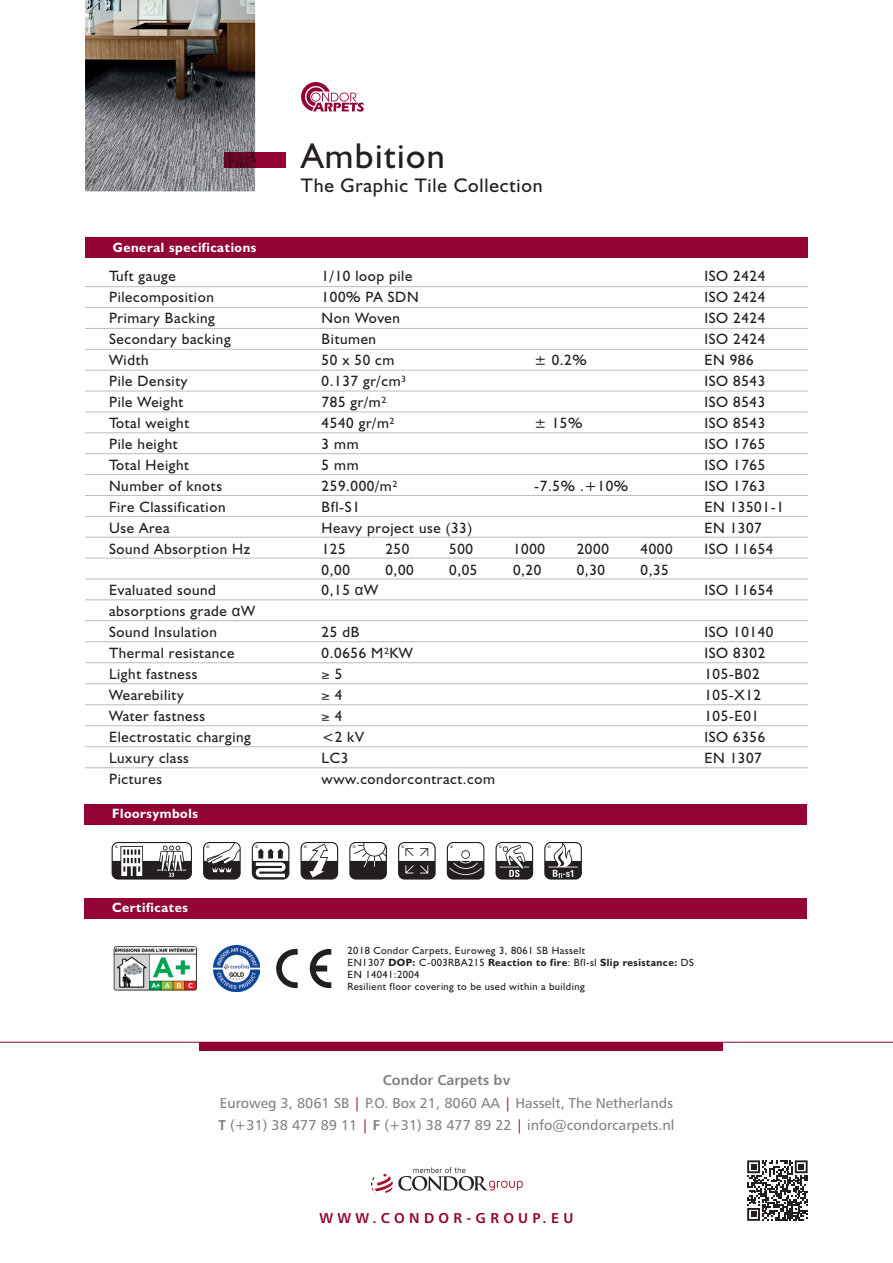
<style>
.page{position:relative;width:893px;height:1263px;background:#fff}
.page>*{position:absolute;margin:0;border:0;box-sizing:border-box;transform-origin:0 0}
.t1{font:36px "Humanist 521 BT";letter-spacing:.04em;color:#231f20}
.t2{font:19.8px "Humanist 521 BT";letter-spacing:.04em;color:#231f20}
.t3{font:15px/21px "Humanist 521 BT";letter-spacing:.04em;color:#231f20}
.t4{font:14.25px/22.5px "Humanist 777 BT Roman B";color:#808083}
.t5{font:14.25px "Humanist 777 BT Bold B";letter-spacing:.3em;color:#930336}
.t6{font:14.25px "Humanist 777 BT Bold B";color:#808083}
.t7{font:700 13.5px "Humanist 521 BT";letter-spacing:.04em;color:#fff}
.t8{font:10.5px/12px "Humanist 521 BT";letter-spacing:.04em;color:#231f20}
.s1{font-family:"Arial"}
.s2{font-weight:700}
.s3{font-family:"Myriad Pro";color:#930336}
.s4{font-family:"Humanist 777 BT Bold B"}
</style>
<div class="page">
<div style="left:199px;top:1042px;width:523px;height:9px;background:#930336"></div>
<hr style="left:85px;top:804px;width:723px;height:1px;background:#bcbbbf">
<hr style="left:85px;top:495px;width:723px;height:1px;background:#bcbbbf">
<hr style="left:85px;top:412px;width:723px;height:1px;background:#bcbbbf">
<hr style="left:85px;top:662px;width:723px;height:1px;background:#bcbbbf">
<hr style="left:85px;top:767px;width:723px;height:1px;background:#bcbbbf">
<hr style="left:85px;top:328px;width:723px;height:1px;background:#bcbbbf">
<hr style="left:85px;top:579px;width:723px;height:1px;background:#bcbbbf">
<hr style="left:85px;top:746px;width:723px;height:1px;background:#bcbbbf">
<hr style="left:85px;top:286px;width:723px;height:1px;background:#bcbbbf">
<hr style="left:85px;top:537px;width:723px;height:1px;background:#bcbbbf">
<hr style="left:85px;top:453px;width:723px;height:1px;background:#bcbbbf">
<hr style="left:85px;top:704px;width:723px;height:1px;background:#bcbbbf">
<hr style="left:85px;top:370px;width:723px;height:1px;background:#bcbbbf">
<hr style="left:85px;top:620px;width:723px;height:1px;background:#bcbbbf">
<hr style="left:85px;top:516px;width:723px;height:1px;background:#bcbbbf">
<hr style="left:85px;top:433px;width:723px;height:1px;background:#bcbbbf">
<hr style="left:85px;top:683px;width:723px;height:1px;background:#bcbbbf">
<hr style="left:85px;top:349px;width:723px;height:1px;background:#bcbbbf">
<hr style="left:85px;top:600px;width:723px;height:1px;background:#bcbbbf">
<hr style="left:85px;top:307px;width:723px;height:1px;background:#bcbbbf">
<hr style="left:85px;top:558px;width:723px;height:1px;background:#bcbbbf">
<hr style="left:85px;top:474px;width:723px;height:1px;background:#bcbbbf">
<hr style="left:85px;top:725px;width:723px;height:1px;background:#bcbbbf">
<hr style="left:85px;top:391px;width:723px;height:1px;background:#bcbbbf">
<hr style="left:85px;top:641px;width:723px;height:1px;background:#bcbbbf">
<hr style="left:0;top:1042px;width:893px;height:1px;background:#930336">
<svg style="left:747px;top:1160px;width:61px;height:61px"></svg>
<svg style="left:371px;top:1167px;width:152px;height:27px"></svg>
<div style="left:85px;top:237px;width:723px;height:21px;background:#930336"></div>
<div style="left:84px;top:804px;width:723px;height:21px;background:#930336"></div>
<div style="left:84px;top:898px;width:723px;height:21px;background:#930336"></div>
<img style="left:213px;top:945px;width:47px;height:47px">
<img style="left:113px;top:946px;width:84px;height:45px">
<svg style="left:276px;top:949px;width:22px;height:39px"></svg>
<svg style="left:310px;top:949px;width:21px;height:39px"></svg>
<svg style="left:301px;top:82px;width:63px;height:30px"></svg>
<img style="left:85px;top:0;width:170px;height:191px">
<div style="left:255px;top:152px;width:31px;height:16px;background:#930336"></div>
<img style="left:225px;top:152px;width:30px;height:16px">
<p class="t7" style="left:113px;top:239px;width:145px">General specifications</p>
<h1 class="t1" style="left:301px;top:133px;width:145px">Ambition</h1>
<h2 class="t2" style="left:301px;top:173px;width:243px">The Graphic Tile Collection</h2>
<p class="t3" style="left:109px;top:265px;width:68px">Tuft gauge</p>
<p class="t3" style="left:322px;top:265px;width:92px">1/10 loop pile</p>
<p class="t3" style="left:704px;top:265px;width:62px">ISO 2424</p>
<p class="t3" style="left:109px;top:286px;width:106px">Pilecomposition</p>
<p class="t3" style="left:322px;top:286px;width:99px">100% PA SDN</p>
<p class="t3" style="left:704px;top:286px;width:62px">ISO 2424</p>
<p class="t3" style="left:109px;top:307px;width:107px">Primary Backing</p>
<p class="t3" style="left:322px;top:307px;width:80px">Non Woven</p>
<p class="t3" style="left:704px;top:307px;width:62px">ISO 2424</p>
<p class="t3" style="left:109px;top:328px;width:123px">Secondary backing</p>
<p class="t3" style="left:322px;top:328px;width:56px">Bitumen</p>
<p class="t3" style="left:704px;top:328px;width:62px">ISO 2424</p>
<p class="t3" style="left:109px;top:349px;width:41px">Width</p>
<p class="t3" style="left:322px;top:349px;width:74px">50 x 50 cm</p>
<p class="t3" style="left:534px;top:349px;width:54px">± 0.2%</p>
<p class="t3" style="left:704px;top:349px;width:51px">EN 986</p>
<p class="t3" style="left:109px;top:370px;width:80px">Pile Density</p>
<p class="t3" style="left:322px;top:370px;width:86px">0.137 gr/cm³</p>
<p class="t3" style="left:704px;top:370px;width:62px">ISO 8543</p>
<p class="t3" style="left:109px;top:391px;width:76px">Pile Weight</p>
<p class="t3" style="left:322px;top:391px;width:66px">785 gr/m²</p>
<p class="t3" style="left:704px;top:391px;width:62px">ISO 8543</p>
<p class="t3" style="left:109px;top:412px;width:82px">Total weight</p>
<p class="t3" style="left:322px;top:412px;width:74px">4540 gr/m²</p>
<p class="t3" style="left:534px;top:412px;width:50px">± 15%</p>
<p class="t3" style="left:704px;top:412px;width:62px">ISO 8543</p>
<p class="t3" style="left:109px;top:433px;width:70px">Pile height</p>
<p class="t3" style="left:322px;top:433px;width:38px">3 mm</p>
<p class="t3" style="left:704px;top:433px;width:62px">ISO 1765</p>
<p class="t3" style="left:109px;top:454px;width:81px">Total Height</p>
<p class="t3" style="left:322px;top:454px;width:38px">5 mm</p>
<p class="t3" style="left:704px;top:454px;width:62px">ISO 1765</p>
<p class="t3" style="left:109px;top:475px;width:114px">Number of knots</p>
<p class="t3" style="left:322px;top:475px;width:77px">259.000/m²</p>
<p class="t3" style="left:534px;top:475px;width:95px">-7.5% .+10%</p>
<p class="t3" style="left:704px;top:475px;width:62px">ISO 1763</p>
<p class="t3" style="left:109px;top:496px;width:118px">Fire Classification</p>
<p class="t3" style="left:322px;top:496px;width:40px">Bfl-S1</p>
<p class="t3" style="left:704px;top:496px;width:81px">EN 13501-1</p>
<p class="t3" style="left:109px;top:517px;width:62px">Use Area</p>
<p class="t3" style="left:322px;top:517px;width:152px">Heavy project use (33)</p>
<p class="t3" style="left:704px;top:517px;width:59px">EN 1307</p>
<p class="t3" style="left:109px;top:538px;width:143px">Sound Absorption Hz</p>
<p class="t3" style="left:322px;top:538px;width:25px">125</p>
<p class="t3" style="left:385px;top:538px;width:25px">250</p>
<p class="t3" style="left:449px;top:538px;width:25px">500</p>
<p class="t3" style="left:513px;top:538px;width:34px">1000</p>
<p class="t3" style="left:577px;top:538px;width:34px">2000</p>
<p class="t3" style="left:641px;top:538px;width:34px">4000</p>
<p class="t3" style="left:704px;top:538px;width:71px">ISO 11654</p>
<p class="t3" style="left:322px;top:559px;width:30px">0,00</p>
<p class="t3" style="left:385px;top:559px;width:30px">0,00</p>
<p class="t3" style="left:449px;top:559px;width:30px">0,05</p>
<p class="t3" style="left:513px;top:559px;width:30px">0,20</p>
<p class="t3" style="left:577px;top:559px;width:30px">0,30</p>
<p class="t3" style="left:641px;top:559px;width:30px">0,35</p>
<p class="t3" style="left:109px;top:579px;width:108px">Evaluated sound</p>
<p class="t3" style="left:322px;top:579px;width:58px">0,15 <span class="s1">α</span>W</p>
<p class="t3" style="left:704px;top:579px;width:71px">ISO 11654</p>
<p class="t3" style="left:109px;top:600px;width:147px">absorptions grade <span class="s1">α</span>W<br>Sound Insulation</p>
<p class="t3" style="left:322px;top:621px;width:39px">25 dB</p>
<p class="t3" style="left:704px;top:621px;width:71px">ISO 10140</p>
<p class="t3" style="left:109px;top:642px;width:127px">Thermal resistance</p>
<p class="t3" style="left:322px;top:642px;width:93px">0.0656 M²KW</p>
<p class="t3" style="left:704px;top:642px;width:62px">ISO 8302</p>
<p class="t3" style="left:109px;top:663px;width:90px">Light fastness</p>
<p class="t3" style="left:322px;top:663px;width:22px">≥ 5</p>
<p class="t3" style="left:704px;top:663px;width:57px">105-B02</p>
<p class="t3" style="left:109px;top:684px;width:76px">Wearebility</p>
<p class="t3" style="left:322px;top:684px;width:22px">≥ 4</p>
<p class="t3" style="left:704px;top:684px;width:58px">105-X12</p>
<p class="t3" style="left:109px;top:705px;width:97px">Water fastness</p>
<p class="t3" style="left:322px;top:705px;width:22px">≥ 4</p>
<p class="t3" style="left:704px;top:705px;width:56px">105-E01</p>
<p class="t3" style="left:109px;top:726px;width:143px">Electrostatic charging</p>
<p class="t3" style="left:322px;top:726px;width:44px">&lt;2 kV</p>
<p class="t3" style="left:704px;top:726px;width:62px">ISO 6356</p>
<p class="t3" style="left:109px;top:747px;width:81px">Luxury class</p>
<p class="t3" style="left:322px;top:747px;width:28px">LC3</p>
<p class="t3" style="left:704px;top:747px;width:59px">EN 1307</p>
<p class="t3" style="left:109px;top:768px;width:54px">Pictures</p>
<p class="t3" style="left:322px;top:768px;width:175px">www.condorcontract.com</p>
<p class="t7" style="left:112px;top:805px;width:87px">Floorsymbols</p>
<p class="t7" style="left:112px;top:899px;width:77px">Certificates</p>
<p class="t8" style="left:348px;top:944px;width:348px">2018 Condor Carpets, Euroweg 3, 8061 SB Hasselt<br>EN1307 <span class="s2">DOP:</span> C-003RBA215 <span class="s2">Reaction to fire</span>: Bfl-sl <span class="s2">Slip resistance:</span> DS EN 14041:2004<br>Resilient floor covering to be used within a building</p>
<p class="t6" style="left:383px;top:1071px;width:129px">Condor Carpets bv</p>
<p class="t4" style="left:218px;top:1091px;width:458px">Euroweg 3, 8061 SB <span class="s3">|</span> P.O. Box 21, 8060 AA <span class="s3">|</span> Hasselt, The Netherlands<br><span class="s4">T</span> (+31) 38 477 89 11 <span class="s3">|</span> <span class="s4">F</span> (+31) 38 477 89 22 <span class="s3">|</span> info@condorcarpets.nl</p>
<p class="t5" style="left:319px;top:1209px;width:255px">WWW.CONDOR-GROUP.EU</p>
</div>
